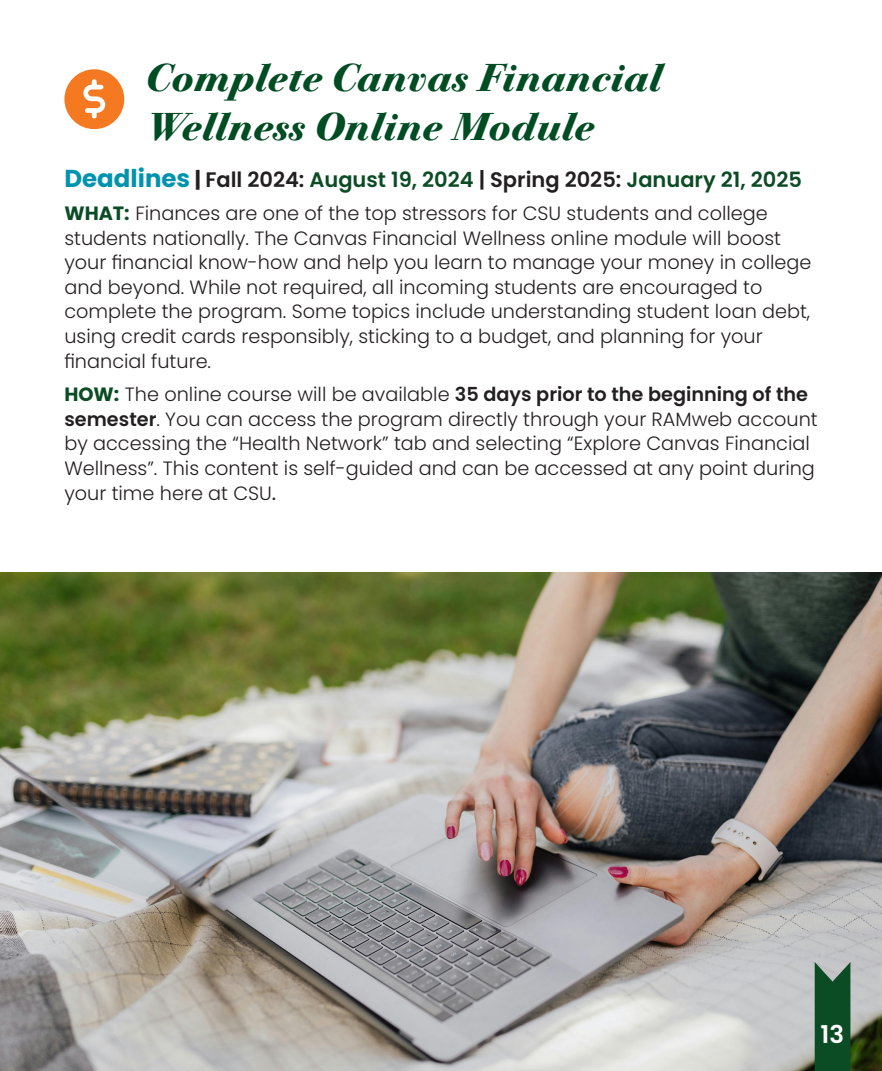
<style>
.page{position:relative;width:882px;height:1071px;background:#fff}
.page>*{position:absolute;margin:0;border:0;box-sizing:border-box;transform-origin:0 0}
.t1{font:38.5px/49px "Bodoni PTVF Italic";color:#004c23}
.t2{font:600 24.5px "Poppins";color:#fff}
.t3{font:600 21px "Poppins";color:#0b4c25}
.t4{font:300 19.25px/24.7px "Poppins";color:#231f20}
.s1{font-weight:700;font-size:24.5px;color:#0093ad}
.s2{font-weight:700;color:#231f20}
.s3{color:#231f20}
.s4{font-weight:700;color:#0b4c25}
.s5{font-weight:600}
.s6{font-weight:400;font-size:21px}
</style>
<div class="page">
<img style="left:0;top:572px;width:882px;height:499px">
<svg style="left:815px;top:962px;width:35px;height:109px"></svg>
<div style="left:64px;top:69px;width:60px;height:60px;background:#f47921;border-radius:50%"></div>
<svg style="left:83px;top:79px;width:22px;height:40px"></svg>
<p class="t1" style="left:145px;top:51px;width:518px">Complete Canvas Financial<br>Wellness Online Module</p>
<p class="t3" style="left:64px;top:168px;width:739px"><span class="s1">Deadlines</span> <span class="s2">|</span> <span class="s3">Fall 2024:</span> August 19, 2024 <span class="s3">| Spring 2025:</span> January 21, 2025</p>
<p class="t4" style="left:64px;top:201px;width:749px"><span class="s4">WHAT:</span> Finances are one of the top stressors for CSU students and college students nationally. The Canvas Financial Wellness online module will boost your financial know-how and help you learn to manage your money in college and beyond. While not required, all incoming students are encouraged to complete the program. Some topics include understanding student loan debt, using credit cards responsibly, sticking to a budget, and planning for your financial future.</p>
<p class="t4" style="left:64px;top:382px;width:755px"><span class="s4">HOW:</span> The online course will be available <span class="s5">35 days prior to the beginning of the semester</span>. You can access the program directly through your RAMweb account by accessing the “Health Network” tab and selecting “Explore Canvas Financial Wellness”. This content is self-guided and can be accessed at any point during</p>
<p class="t4" style="left:64px;top:481px;width:213px">your time here at CSU<span class="s6">.</span></p>
<p class="t2" style="left:820px;top:1020px;width:25px">13</p>
</div>
